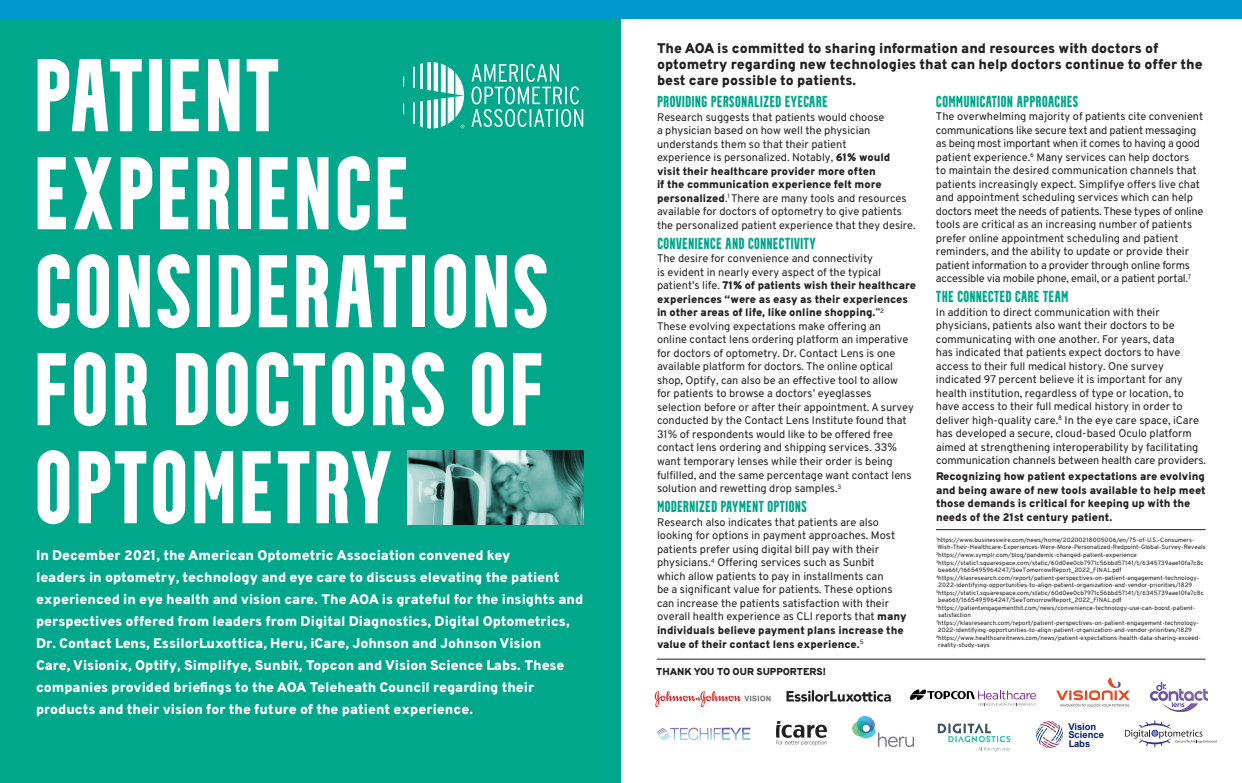
<style>
.page{position:relative;width:1242px;height:783px;background:#fff}
.page>*{position:absolute;margin:0;border:0;box-sizing:border-box;transform-origin:0 0}
.t1{font:700 103px/98px "Theater";color:#fff}
.t2{font:700 16px "Theater";color:#00a78b}
.t3{font:800 14px/22px "Overpass";color:#fff}
.t4{font:800 14px/16px "Overpass";color:#231f20}
.t5{font:11px/13.5px "Overpass";color:#231f20}
.t6{font:800 11px/13.5px "Overpass";color:#231f20}
.t7{font:800 10px "Overpass";color:#231f20}
.t8{font:700 9.4px/8.3px "Arial";color:#01216b}
.t9{font:6.2px/7px "Overpass";color:#231f20}
.s1{font-weight:800}
</style>
<div class="page">
<div style="left:0;top:0;width:621px;height:783px;background:#00a78b"></div>
<div style="left:0;top:0;width:1242px;height:19px;background:#0098cf"></div>
<svg style="left:472px;top:64px;width:111px;height:63px"></svg>
<svg style="left:403px;top:103px;width:1px;height:12px"></svg>
<svg style="left:413px;top:62px;width:51px;height:66px"></svg>
<hr style="left:657px;top:659px;width:549px;height:1px;background:#231f20">
<img style="left:408px;top:451px;width:176px;height:73px">
<svg style="left:938px;top:724px;width:73px;height:27px"></svg>
<img style="left:853px;top:716px;width:60px;height:31px">
<img style="left:656px;top:727px;width:95px;height:14px">
<svg style="left:910px;top:689px;width:126px;height:17px"></svg>
<svg style="left:1036px;top:721px;width:27px;height:27px"></svg>
<svg style="left:787px;top:690px;width:104px;height:12px"></svg>
<svg style="left:1125px;top:721px;width:92px;height:26px"></svg>
<img style="left:1150px;top:683px;width:58px;height:29px">
<img style="left:1056px;top:677px;width:74px;height:30px">
<img style="left:654px;top:690px;width:117px;height:18px">
<svg style="left:776px;top:721px;width:51px;height:25px"></svg>
<hr style="left:936px;top:529px;width:270px;height:1px;background:#231f20">
<p class="t1" style="left:33px;top:45px;width:518px">PATIENT<br>EXPERIENCE<br>CONSIDERATIONS<br>FOR DOCTORS OF<br>OPTOMETRY</p>
<p class="t3" style="left:36px;top:544px;width:549px">In December 2021, the American Optometric Association convened key<br>leaders in optometry, technology and eye care to discuss elevating the patient experienced in eye health and vision care. The AOA is grateful for the insights and perspectives offered from leaders from Digital Diagnostics, Digital Optometrics, Dr. Contact Lens, EssilorLuxottica, Heru, iCare, Johnson and Johnson Vision<br>Care, Visionix, Optify, Simplifye, Sunbit, Topcon and Vision Science Labs. These companies provided briefings to the AOA Teleheath Council regarding their products and their vision for the future of the patient experience.</p>
<p class="t4" style="left:657px;top:40px;width:547px">The AOA is committed to sharing information and resources with doctors of optometry regarding new technologies that can help doctors continue to offer the best care possible to patients.</p>
<p class="t2" style="left:657px;top:92px;width:172px">PROVIDING PERSONALIZED EYECARE</p>
<p class="t5" style="left:657px;top:110px;width:260px">Research suggests that patients would choose<br>a physician based on how well the physician understands them so that their patient<br>experience is personalized. Notably, <span class="s1">61% would visit their healthcare provider more often<br>if the communication experience felt more personalized</span>.<sup>1</sup> There are many tools and resources available for doctors of optometry to give patients the personalized patient experience that they desire.</p>
<p class="t2" style="left:657px;top:234px;width:161px">CONVENIENCE AND CONNECTIVITY</p>
<p class="t5" style="left:657px;top:252px;width:260px">The desire for convenience and connectivity<br>is evident in nearly every aspect of the typical patient’s life. <span class="s1">71% of patients wish their healthcare experiences “were as easy as their experiences in other areas of life, like online shopping.</span>”<sup>2<br></sup>These evolving expectations make offering an<br>online contact lens ordering platform an imperative for doctors of optometry. Dr. Contact Lens is one available platform for doctors. The online optical shop, Optify, can also be an effective tool to allow<br>for patients to browse a doctors’ eyeglasses selection before or after their appointment. A survey conducted by the Contact Lens Institute found that 31% of respondents would like to be offered free contact lens ordering and shipping services. 33% want temporary lenses while their order is being fulfilled, and the same percentage want contact lens solution and rewetting drop samples.<sup>3</sup></p>
<p class="t2" style="left:657px;top:497px;width:152px">MODERNIZED PAYMENT OPTIONS</p>
<p class="t5" style="left:657px;top:515px;width:224px">Research also indicates that patients are also</p>
<p class="t5" style="left:657px;top:529px;width:251px">looking for options in payment approaches. Most patients prefer using digital bill pay with their physicians.<sup>4</sup> Offering services such as Sunbit<br>which allow patients to pay in installments can<br>be a significant value for patients. These options can increase the patients satisfaction with their overall health experience as CLI reports that <span class="s1">many individuals believe payment plans increase the value of their contact lens experience.</span><sup>5</sup></p>
<p class="t2" style="left:936px;top:92px;width:144px">COMMUNICATION APPROACHES</p>
<p class="t5" style="left:936px;top:110px;width:269px">The overwhelming majority of patients cite convenient communications like secure text and patient messaging as being most important when it comes to having a good patient experience.<sup>6</sup> Many services can help doctors<br>to maintain the desired communication channels that patients increasingly expect. Simplifye offers live chat and appointment scheduling services which can help doctors meet the needs of patients. These types of online tools are critical as an increasing number of patients prefer online appointment scheduling and patient reminders, and the ability to update or provide their patient information to a provider through online forms accessible via mobile phone, email, or a patient portal.<sup>7</sup></p>
<p class="t2" style="left:936px;top:288px;width:134px">THE CONNECTED CARE TEAM</p>
<p class="t5" style="left:936px;top:305px;width:271px">In addition to direct communication with their physicians, patients also want their doctors to be communicating with one another. For years, data<br>has indicated that patients expect doctors to have access to their full medical history. One survey indicated 97 percent believe it is important for any health institution, regardless of type or location, to have access to their full medical history in order to deliver high-quality care.<sup>8</sup> In the eye care space, iCare has developed a secure, cloud-based Oculo platform aimed at strengthening interoperability by facilitating communication channels between health care providers.</p>
<p class="t6" style="left:936px;top:470px;width:271px">Recognizing how patient expectations are evolving and being aware of new tools available to help meet those demands is critical for keeping up with the needs of the 21st century patient.</p>
<p class="t9" style="left:936px;top:537px;width:271px"><sup>1</sup>https://www.businesswire.com/news/home/20200218005006/en/75-of-U.S.-Consumers-<br>Wish-Their-Healthcare-Experiences-Were-More-Personalized-Redpoint-Global-Survey-Reveals</p>
<p class="t9" style="left:936px;top:552px;width:202px"><sup>2</sup>https://www.symplr.com/blog/pandemic-changed-patient-experience</p>
<p class="t9" style="left:938px;top:560px;width:267px;text-indent:-2px"><sup>3</sup>https://static1.squarespace.com/static/60d0ee0cb7971c56bbd57141/t/6345739aae10fa7c8c bea66f/1665495964247/SeeTomorrowReport_2022_FINAL.pdf</p>
<p class="t9" style="left:938px;top:575px;width:263px;text-indent:-2px"><sup>4</sup>https://klasresearch.com/report/patient-perspectives-on-patient-engagement-technology-<br>2022-identifying-opportunities-to-align-patient-organization-and-vendor-priorities/1829</p>
<p class="t9" style="left:938px;top:590px;width:267px;text-indent:-2px"><sup>5</sup>https://static1.squarespace.com/static/60d0ee0cb7971c56bbd57141/t/6345739aae10fa7c8c bea66f/1665495964247/SeeTomorrowReport_2022_FINAL.pdf</p>
<p class="t9" style="left:938px;top:605px;width:259px;text-indent:-2px"><sup>6</sup>https://patientengagementhit.com/news/convenience-technology-use-can-boost-patient&shy;satisfaction</p>
<p class="t9" style="left:938px;top:620px;width:263px;text-indent:-2px"><sup>7</sup>https://klasresearch.com/report/patient-perspectives-on-patient-engagement-technology-<br>2022-identifying-opportunities-to-align-patient-organization-and-vendor-priorities/1829</p>
<p class="t9" style="left:938px;top:635px;width:264px;text-indent:-2px"><sup>8</sup>https://www.healthcareitnews.com/news/patient-expectations-health-data-sharing-exceed&shy;reality-study-says</p>
<p class="t7" style="left:656px;top:666px;width:171px">THANK YOU TO OUR SUPPORTERS!</p>
<p class="t8" style="left:1068px;top:723px;width:37px">Vision<br>Science<br>Labs</p>
</div>
